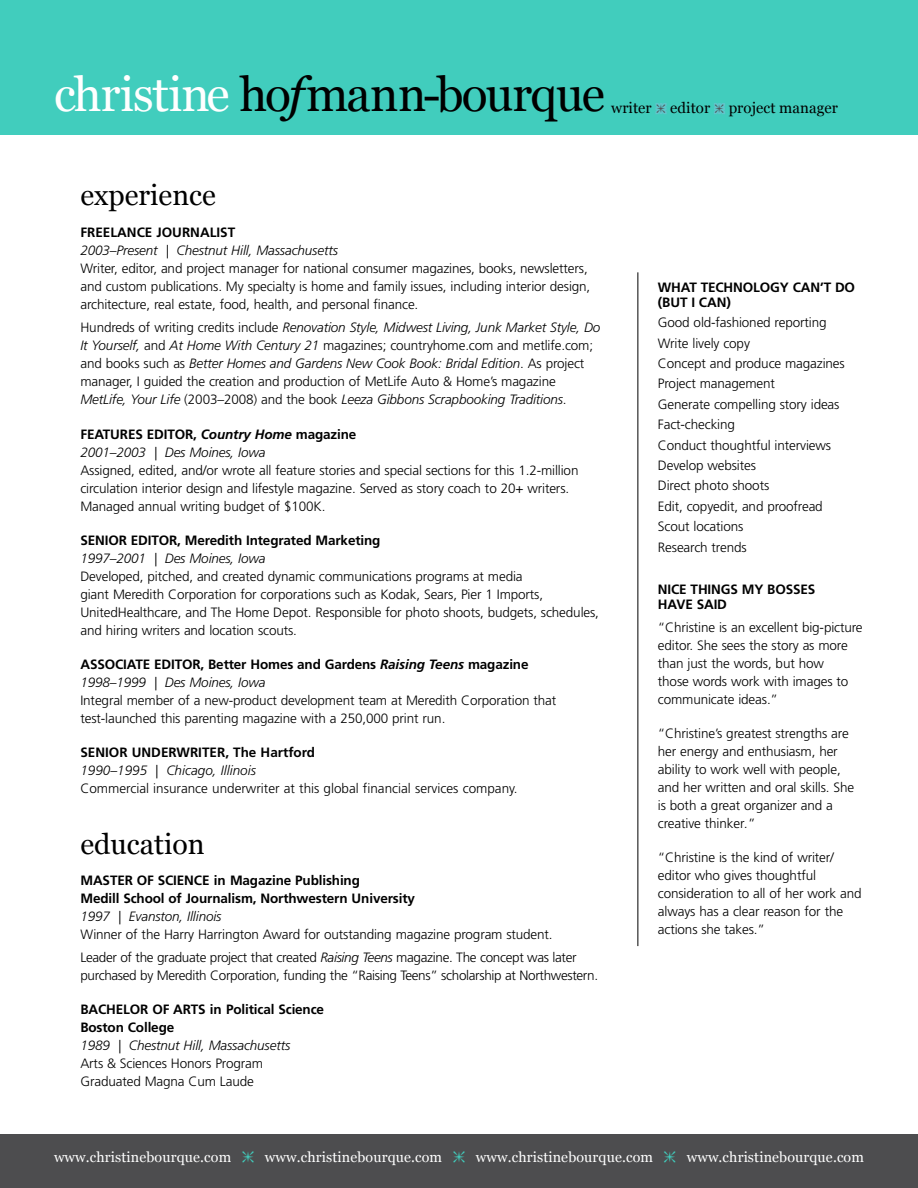
<style>
.page{position:relative;width:918px;height:1188px;background:#fff}
.page>*{position:absolute;margin:0;border:0;box-sizing:border-box;transform-origin:0 0}
.t1{font:48px "Georgia";letter-spacing:-.03em;color:#000}
.t2{font:28.5px "Georgia";color:#000}
.t3{font:15px "Georgia";letter-spacing:.005em;color:#000}
.t4{font:14.25px "Georgia";letter-spacing:.01em;color:#fff}
.t5{font:300 13.5px/18px "Frutiger";letter-spacing:-.01em;color:#000}
.t6{font:700 13.5px/18px "Frutiger";letter-spacing:-.01em;color:#000}
.t7{font:italic 300 13.5px/18px "Frutiger";letter-spacing:-.01em;color:#000}
.s1{color:#fff}
.s2{font-style:italic}
.s3{font-family:"L Decoration Pi Two";font-size:9px;color:#4d4d4f}
.s4{font-weight:700;font-style:normal}
.s5{font-weight:700}
.s6{font-weight:300;font-style:italic}
.s7{font-family:"L Decoration Pi Two";font-size:12px;color:#41cdbd}
</style>
<div class="page">
<div style="left:0;top:0;width:918px;height:135px;background:#41cdbd"></div>
<div style="left:0;top:1134px;width:918px;height:54px;background:#4d4d4f"></div>
<svg style="left:655px;top:103px;width:12px;height:11px"></svg>
<svg style="left:714px;top:103px;width:11px;height:11px"></svg>
<hr style="left:638px;top:272px;width:1px;height:674px;background:#000">
<h1 class="t1" style="left:54px;top:66px;width:552px"><span class="s1">christine</span> ho<span class="s2">f</span>mann-bourque</h1>
<p class="t3" style="left:611px;top:98px;width:228px">writer <span class="s3">.</span> editor <span class="s3">.</span> project manager</p>
<h2 class="t2" style="left:80px;top:178px;width:137px">experience</h2>
<p class="t6" style="left:80px;top:223px;width:112px">freelance JOURNAL</p>
<p class="t6" style="left:217px;top:223px;width:20px">IST</p>
<p class="t7" style="left:80px;top:241px;width:259px">2003–Present | Chestnut Hill, Massachusetts</p>
<p class="t5" style="left:80px;top:260px;width:511px">Writer, editor, and project manager for national consumer magazines, books, newsletters, and custom publications. My specialty is home and family issues, including interior design, architecture, real estate, food, health, and personal finance.</p>
<p class="t5" style="left:80px;top:319px;width:521px">Hundreds of writing credits include <span class="s2">Renovation Style, Midwest Living, Junk Market Style, Do It Yourself,</span> and <span class="s2">At Home With Century 21</span> magazines; countryhome.com and metlife.com; and books such as <span class="s2">Better Homes and Gardens New Cook Book: Bridal Edition</span>. As project manager, I guided the creation and production of MetLife Auto &amp; Home’s magazine <span class="s2">MetLife, Your Life</span> (2003–2008) and the book <span class="s2">Leeza Gibbons Scrapbooking Traditions</span>.</p>
<p class="t7" style="left:80px;top:425px;width:278px"><span class="s4">Featu res Editor,</span> <span class="s5">Country Home</span> <span class="s4">magazine<br></span>2001–2003 | Des Moines, Iowa</p>
<p class="t5" style="left:80px;top:461px;width:500px">Assigned, edited, and/or wrote all feature stories and special sections for this 1.2-million circulation interior design and lifestyle magazine. Served as story coach to 20+ writers.<br>Managed annual writing budget of $100K.</p>
<p class="t6" style="left:80px;top:531px;width:302px">Senior Editor, Meredith Integrated Marketing</p>
<p class="t7" style="left:80px;top:549px;width:187px">1997–2001 | Des Moines, Iowa</p>
<p class="t5" style="left:80px;top:567px;width:520px">Developed, pitched, and created dynamic communications programs at media<br>giant Meredith Corporation for corporations such as Kodak, Sears, Pier 1 Imports, UnitedHealthcare, and The Home Depot. Responsible for photo shoots, budgets, schedules, and hiring writers and location scouts.</p>
<p class="t6" style="left:80px;top:655px;width:10px">Asso</p>
<p class="t6" style="left:80px;top:655px;width:450px;text-indent:35px">ciate Editor, Better Homes and Gardens <span class="s2">Raising Teens</span> magazine<br><span class="s6">1998–1999 | Des Moines, Iowa</span></p>
<p class="t5" style="left:80px;top:691px;width:477px">Integral member of a new-product development team at Meredith Corporation that test‑launched this parenting magazine with a 250,000 print run.</p>
<p class="t6" style="left:80px;top:744px;width:71px">SENIOR UNDER</p>
<p class="t6" style="left:177px;top:744px;width:140px">WRITER, The Hartford</p>
<p class="t7" style="left:80px;top:762px;width:177px">1990–1995 | Chicago, Illinois</p>
<p class="t5" style="left:80px;top:780px;width:439px">Commercial insurance underwriter at this global financial services company.</p>
<h2 class="t2" style="left:80px;top:827px;width:126px">education</h2>
<p class="t6" style="left:80px;top:871px;width:336px">Master of Science in Magazine Publishing<br>Medill School of Journalism, Northwestern University</p>
<p class="t7" style="left:80px;top:907px;width:143px">1997 | Evanston, Illinois</p>
<p class="t5" style="left:80px;top:922px;width:498px;line-height:23.4px">Winner of the Harry Harrington Award for outstanding magazine program student.<br>Leader of the graduate project that created <span class="s2">Raising Teens</span> magazine. The concept was later</p>
<p class="t5" style="left:80px;top:967px;width:519px">purchased by Meredith Corporation, funding the “Raising Teens” scholarship at Northwestern.</p>
<p class="t6" style="left:80px;top:1001px;width:245px">Bach elor of Arts in Political Science<br>Boston College</p>
<p class="t7" style="left:80px;top:1037px;width:211px">1989 | Chestnut Hill, Massachusetts</p>
<p class="t5" style="left:80px;top:1055px;width:184px">Arts &amp; Sciences Honors Program<br>Graduated Magna Cum Laude</p>
<p class="t6" style="left:658px;top:278px;width:145px">WHAT TECHNOLOGY CAN</p>
<p class="t6" style="left:820px;top:278px;width:37px">’T DO</p>
<p class="t6" style="left:658px;top:293px;width:14px">(but</p>
<p class="t6" style="left:691px;top:293px;width:41px">I can)</p>
<p class="t5" style="left:658px;top:312px;width:188px;line-height:20.4px">Good old-fashioned reporting<br>Write lively copy<br>Concept and produce magazines<br>Project management<br>Generate compelling story ideas<br>Fact-checking<br>Conduct thoughtful interviews<br>Develop websites<br>Direct photo shoots<br>Edit, copyedit, and proofread<br>Scout locations<br>Research trends</p>
<p class="t6" style="left:658px;top:581px;width:159px;line-height:15px">NICE THINGS MY BOSSES<br>HAVE SAID</p>
<p class="t5" style="left:658px;top:618px;width:206px">“Christine is an excellent big-picture editor. She sees the story as more than just the words, but how<br>those words work with images to communicate ideas.”</p>
<p class="t5" style="left:658px;top:725px;width:198px">“Christine’s greatest strengths are her energy and enthusiasm, her ability to work well with people, and her written and oral skills. She is both a great organizer and a creative thinker<span class="s2">.</span>”</p>
<p class="t5" style="left:658px;top:849px;width:205px">“Christine is the kind of writer/ editor who gives thoughtful consideration to all of her work and always has a clear reason for the actions she takes.”</p>
<p class="t4" style="left:54px;top:1148px;width:811px">www.christinebourque.com <span class="s7">.</span> www.christinebourque.com <span class="s7">.</span> www.christinebourque.com <span class="s7">.</span> www.christinebourque.com</p>
</div>
